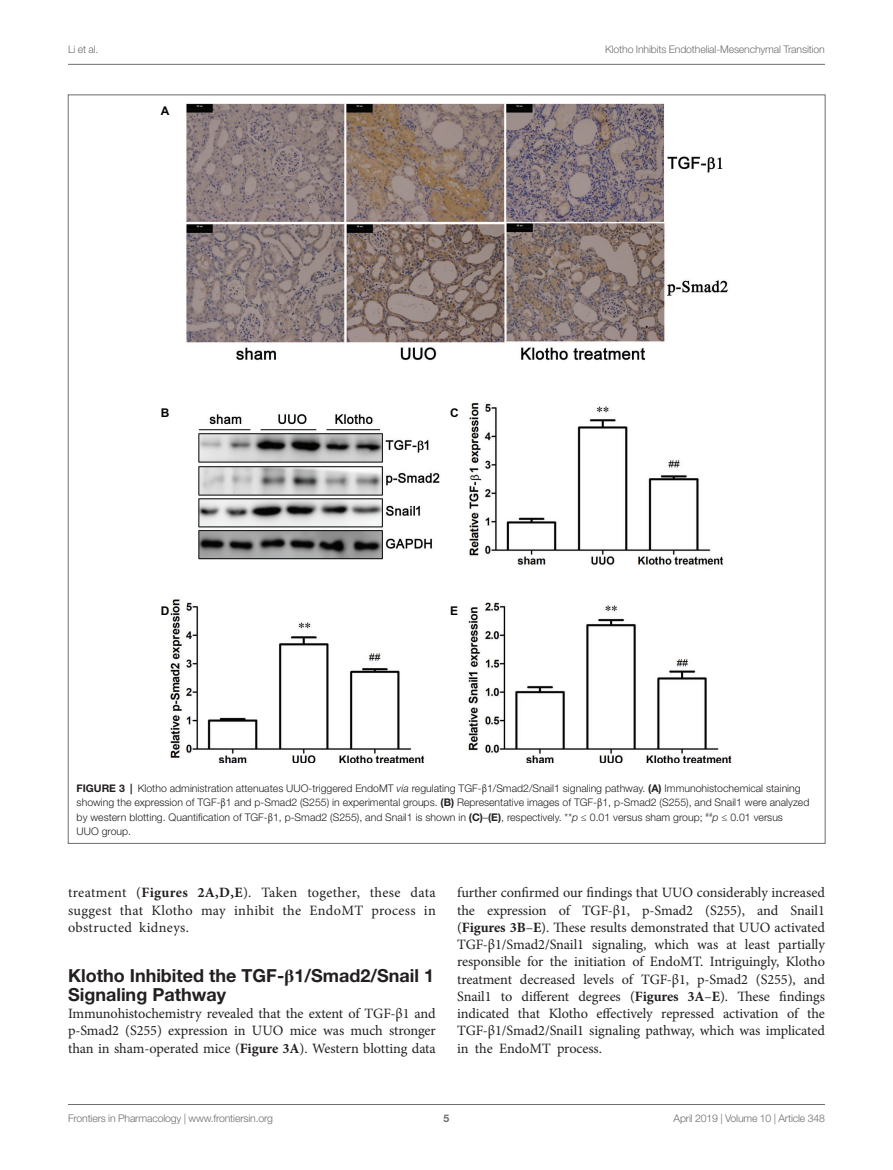
<style>
.page{position:relative;width:893px;height:1170px;background:#fff}
.page>*{position:absolute;margin:0;border:0;box-sizing:border-box;transform-origin:0 0}
.HEAD_2{font:700 18px/18.8px "Helvetica Neue LT Std";color:#231f20}
.TEXT_FLUSH{font:14.25px/17.2px "Minion Pro";letter-spacing:-.005em;color:#231f20;text-align:justify}
.t1{font:700 12px "Arial";color:#040503}
.FIG_LEG{font:300 10.5px/14.2px "Helvetica Neue LT Std";color:#231f20}
.t2{font:300 10.5px "Helvetica Neue LT Std";letter-spacing:-.015em;color:#6c6d70}
.t3{font:700 10.5px "Helvetica Neue LT Std";color:#6c6d70}
.s1{font-weight:700}
.s2{font-style:italic}
.s3{font-family:"Gentium Plus";font-weight:400}
.s4{font-family:"STIX General"}
</style>
<div class="page">
<hr style="left:68px;top:64px;width:757px;height:1px;background:#6c6d70">
<hr style="left:68px;top:1104px;width:757px;height:1px;background:#6c6d70">
<img style="left:170px;top:103px;width:562px;height:659px">
<p class="t2" style="left:68px;top:42px;width:32px">Li et al.</p>
<p class="t2" style="left:605px;top:42px;width:221px">Klotho Inhibits Endothelial-Mesenchymal Transition</p>
<p class="t1" style="left:161px;top:103px;width:10px">A</p>
<p class="t1" style="left:161px;top:404px;width:10px">B</p>
<p class="t1" style="left:450px;top:404px;width:10px">C</p>
<p class="t1" style="left:161px;top:602px;width:10px">D</p>
<p class="t1" style="left:450px;top:602px;width:10px">E</p>
<p class="FIG_LEG" style="left:77px;top:781px;width:734px"><span class="s1">FIGURE 3 |</span> Klotho administration attenuates UUO-triggered EndoMT <span class="s2">via</span> regulating TGF-<span class="s3">β</span>1/Smad2/Snail1 signaling pathway. <span class="s1">(A)</span> Immunohistochemical staining showing the expression of TGF-<span class="s3">β</span>1 and p-Smad2 (S255) in experimental groups. <span class="s1">(B)</span> Representative images of TGF-<span class="s3">β</span>1, p-Smad2 (S255), and Snail1 were analyzed by western blotting. Quantification of TGF-<span class="s3">β</span>1, p-Smad2 (S255), and Snail1 is shown in <span class="s1">(C)</span>–<span class="s1">(E)</span>, respectively. **<span class="s2">p</span> ≤ 0.01 versus sham group; <sup>##</sup><span class="s2">p</span> ≤ 0.01 versus<br>UUO group.</p>
<p class="TEXT_FLUSH" style="left:68px;top:884px;width:369px">treatment (<span class="s1">Figures 2A,D,E</span>). Taken together, these data suggest that Klotho may inhibit the EndoMT process in obstructed kidneys.</p>
<p class="HEAD_2" style="left:68px;top:965px;width:367px">Klotho Inhibited the TGF-<span class="s4">β</span>1/Smad2/Snail 1<br>Signaling Pathway</p>
<p class="TEXT_FLUSH" style="left:68px;top:1004px;width:369px">Immunohistochemistry revealed that the extent of TGF-β1 and p-Smad2 (S255) expression in UUO mice was much stronger than in sham-operated mice (<span class="s1">Figure 3A</span>). Western blotting data</p>
<p class="TEXT_FLUSH" style="left:457px;top:884px;width:369px">further confirmed our findings that UUO considerably increased the expression of TGF-β1, p-Smad2 (S255), and Snail1 (<span class="s1">Figures 3B</span>–<span class="s1">E</span>). These results demonstrated that UUO activated TGF-β1/Smad2/Snail1 signaling, which was at least partially responsible for the initiation of EndoMT. Intriguingly, Klotho treatment decreased levels of TGF-β1, p-Smad2 (S255), and Snail1 to different degrees (<span class="s1">Figures 3A</span>–<span class="s1">E</span>). These findings indicated that Klotho effectively repressed activation of the TGF-β1/Smad2/Snail1 signaling pathway, which was implicated in the EndoMT process.</p>
<p class="t2" style="left:68px;top:1111px;width:207px">Frontiers in Pharmacology | www.frontiersin.org</p>
<p class="t3" style="left:444px;top:1111px;width:7px">5</p>
<p class="t2" style="left:673px;top:1111px;width:153px">April 2019 | Volume 10 | Article 348</p>
</div>
